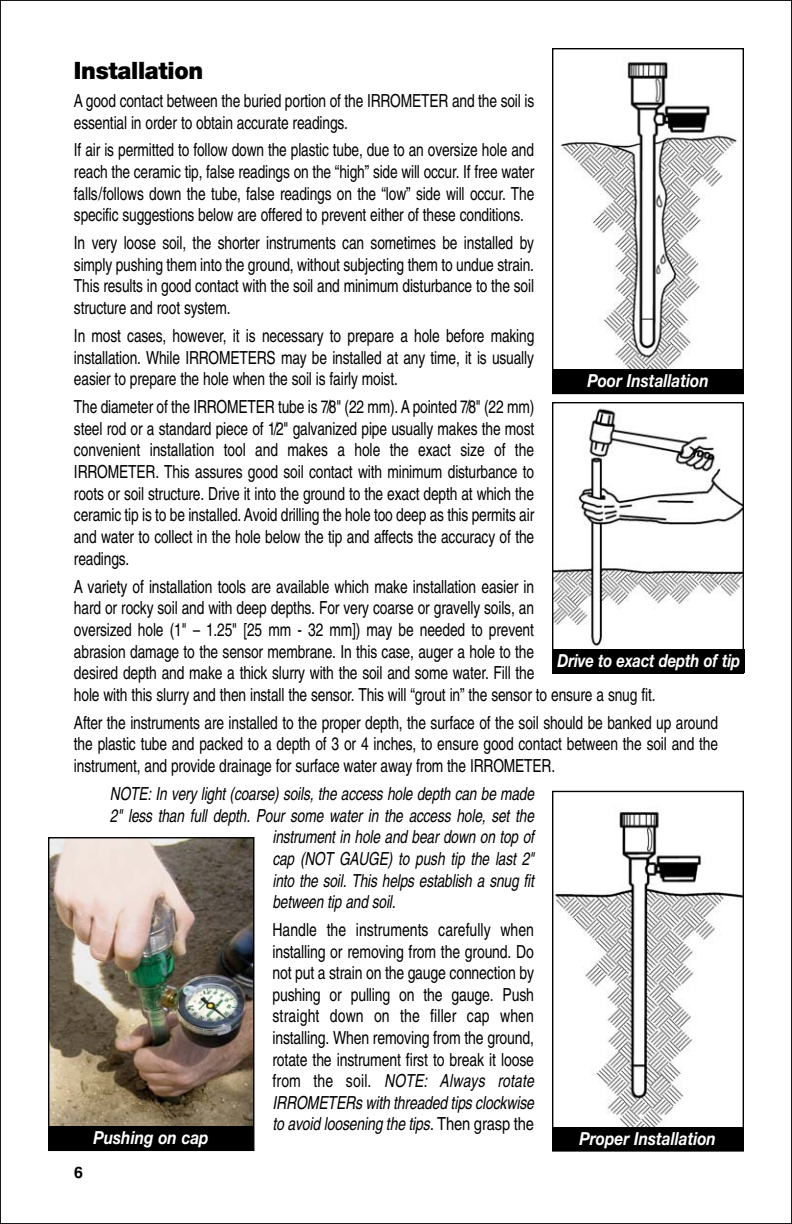
<style>
.page{position:relative;width:792px;height:1224px;background:#fff}
.page>*{position:absolute;margin:0;border:0;box-sizing:border-box;transform-origin:0 0}
.t1{font:900 24px "Helvetica Neue";letter-spacing:-.015em;color:#000;scale:.95 1}
.t2{font:condensed 18px/21.8px "Helvetica";letter-spacing:-.01em;color:#000;text-align:justify;scale:.93 1}
.t3{font:condensed 18px/21.6px "Helvetica";letter-spacing:-.01em;color:#000;text-align:justify;scale:.95 1}
.t4{font:italic condensed 18px "Helvetica";letter-spacing:-.01em;color:#000;scale:.93 1}
.t5{font:italic 700 18px "Helvetica Neue";color:#fff;scale:.86 1}
.t6{font:italic 700 18px "Helvetica Neue";color:#fff;scale:.83 1}
.t7{font:700 16px "Helvetica";color:#000}
.s1{font-style:italic}
</style>
<div class="page">
<img style="left:554px;top:408px;width:188px;height:240px">
<div style="left:552px;top:402px;width:192px;height:272px;border:1px solid #000"></div>
<div style="left:553px;top:649px;width:192px;height:24px;background:#000"></div>
<img style="left:560px;top:62px;width:177px;height:307px">
<div style="left:552px;top:48px;width:192px;height:346px;border:1px solid #000"></div>
<div style="left:553px;top:369px;width:190px;height:24px;background:#000"></div>
<img style="left:554px;top:811px;width:188px;height:316px">
<div style="left:552px;top:791px;width:192px;height:361px;border:1px solid #000"></div>
<div style="left:553px;top:1127px;width:190px;height:24px;background:#000"></div>
<img style="left:50px;top:839px;width:202px;height:287px">
<div style="left:48px;top:837px;width:206px;height:314px;border:1px solid #000"></div>
<div style="left:49px;top:1126px;width:204px;height:24px;background:#000"></div>
<h1 class="t1" style="left:74px;top:62px;width:137px">Installation</h1>
<p class="t2" style="left:74px;top:91px;width:496px">A good contact between the buried portion of the IRROMETER and the soil is essential in order to obtain accurate readings.</p>
<p class="t2" style="left:74px;top:141px;width:496px">If air is permitted to follow down the plastic tube, due to an oversize hole and reach the ceramic tip, false readings on the “high” side will occur. If free water falls/follows down the tube, false readings on the “low” side will occur. The specific suggestions below are offered to prevent either of these conditions.</p>
<p class="t2" style="left:74px;top:234px;width:496px">In very loose soil, the shorter instruments can sometimes be installed by simply pushing them into the ground, without subjecting them to undue strain.<br>This results in good contact with the soil and minimum disturbance to the soil structure and root system.</p>
<p class="t2" style="left:74px;top:326px;width:497px">In most cases, however, it is necessary to prepare a hole before making installation. While IRROMETERS may be installed at any time, it is usually easier to prepare the hole when the soil is fairly moist.</p>
<p class="t2" style="left:74px;top:397px;width:497px">The diameter of the IRROMETER tube is 7/8" (22 mm). A pointed 7/8" (22 mm) steel rod or a standard piece of 1/2" galvanized pipe usually makes the most convenient installation tool and makes a hole the exact size of the IRROMETER. This assures good soil contact with minimum disturbance to roots or soil structure. Drive it into the ground to the exact depth at which the ceramic tip is to be installed. Avoid drilling the hole too deep as this permits air and water to collect in the hole below the tip and affects the accuracy of the readings.</p>
<p class="t2" style="left:74px;top:577px;width:627px;text-align:left">A variety of installation tools are available which make installation easier in<br>hard or rocky soil and with deep depths. For very coarse or gravelly soils, an<br>oversized hole (1" – 1.25" [25 mm - 32 mm]) may be needed to prevent<br>abrasion damage to the sensor membrane. In this case, auger a hole to the<br>desired depth and make a thick slurry with the soil and some water. Fill the<br>hole with this slurry and then install the sensor. This will “grout in” the sensor to ensure a snug fit.</p>
<p class="t2" style="left:74px;top:713px;width:694px">After the instruments are installed to the proper depth, the surface of the soil should be banked up around the plastic tube and packed to a depth of 3 or 4 inches, to ensure good contact between the soil and the instrument, and provide drainage for surface water away from the IRROMETER.</p>
<p class="t4" style="left:110px;top:787px;width:458px">NOTE: In very light (coarse) soils, the access hole depth can be made</p>
<p class="t4" style="left:110px;top:809px;width:457px">2" less than full depth. Pour some water in the access hole, set the</p>
<p class="t4" style="left:272px;top:830px;width:283px">instrument in hole and bear down on top of</p>
<p class="t4" style="left:272px;top:852px;width:283px">cap (NOT GAUGE) to push tip the last 2"</p>
<p class="t4" style="left:272px;top:874px;width:283px">into the soil. This helps establish a snug fit</p>
<p class="t4" style="left:272px;top:895px;width:134px">between tip and soil.</p>
<p class="t3" style="left:272px;top:921px;width:277px">Handle the instruments carefully when installing or removing from the ground. Do not put a strain on the gauge connection by pushing or pulling on the gauge. Push straight down on the filler cap when installing. When removing from the ground, rotate the instrument first to break it loose from the soil. <span class="s1">NOTE: Always rotate IRROMETERs with threaded tips clockwise to avoid loosening the tips.</span> Then grasp the</p>
<p class="t5" style="left:587px;top:374px;width:143px">Poor Installation</p>
<p class="t6" style="left:558px;top:654px;width:222px">Drive to exact depth of tip</p>
<p class="t5" style="left:93px;top:1131px;width:135px">Pushing on cap</p>
<p class="t5" style="left:580px;top:1132px;width:160px">Proper Installation</p>
<p class="t7" style="left:74px;top:1166px;width:10px">6</p>
</div>
